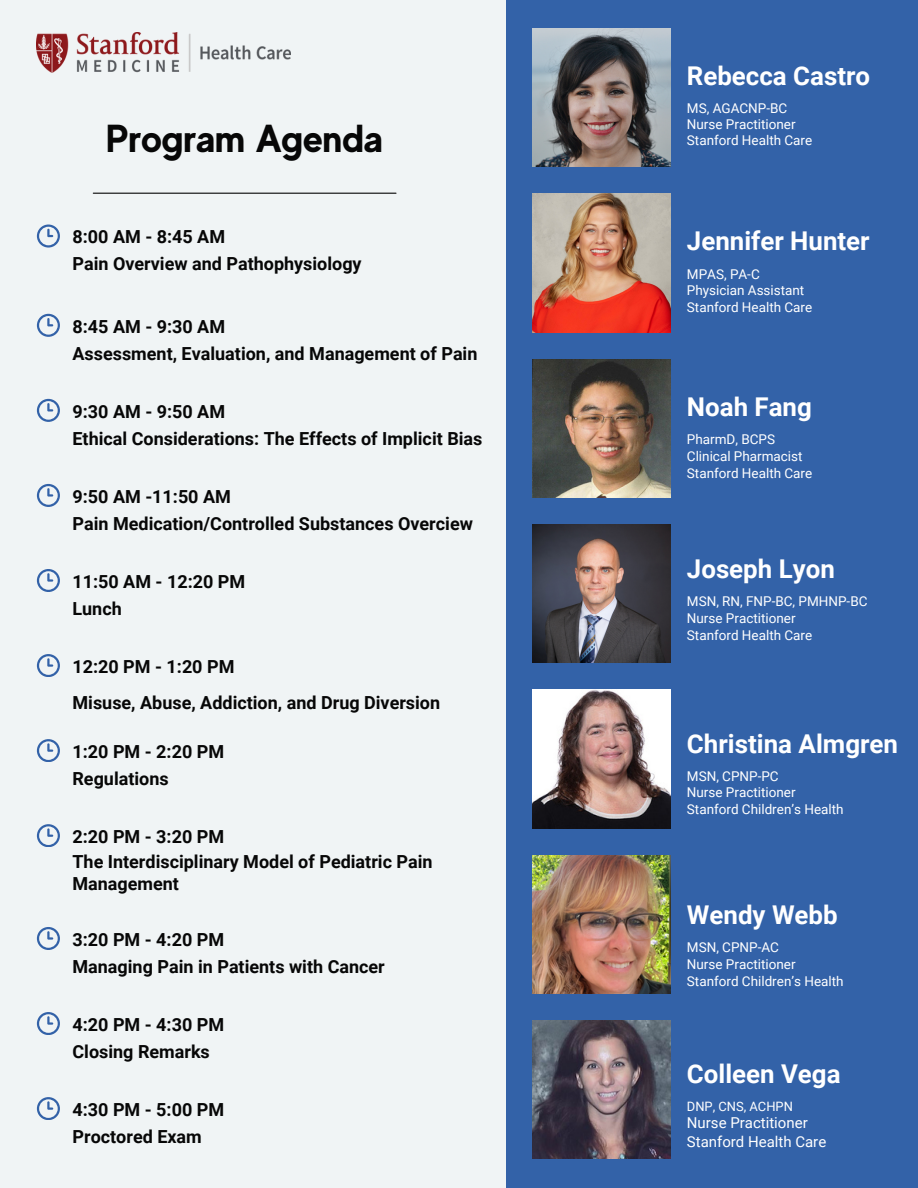
<style>
.page{position:relative;width:918px;height:1188px;background:#f0f4f5}
.page>*{position:absolute;margin:0;border:0;box-sizing:border-box;transform-origin:0 0}
.t1{font:700 39px "MADE Evolve Sans";color:#070707}
.t2{font:700 25.95px "Roboto";color:#fff}
.t3{font:700 18px/27px "Roboto";color:#070707}
.t4{font:15px/18.3px "Roboto";color:#fff}
.t5{font:13.5px/16.8px "Roboto";color:#fff}
.t6{font:12.9px "Roboto";color:#fff}
</style>
<div class="page">
<div style="left:507px;top:0;width:411px;height:1188px;background:#3362a8"></div>
<svg style="left:37px;top:225px;width:22px;height:22px"></svg>
<hr style="left:93px;top:193px;width:303px;height:1px;background:#070707">
<img style="left:532px;top:28px;width:139px;height:139px">
<img style="left:532px;top:194px;width:139px;height:138px">
<img style="left:532px;top:359px;width:139px;height:138px">
<img style="left:532px;top:524px;width:139px;height:139px">
<img style="left:532px;top:690px;width:139px;height:138px">
<img style="left:532px;top:855px;width:138px;height:139px">
<img style="left:532px;top:1020px;width:139px;height:139px">
<img style="left:37px;top:33px;width:253px;height:39px">
<svg style="left:37px;top:314px;width:22px;height:22px"></svg>
<svg style="left:37px;top:399px;width:22px;height:22px"></svg>
<svg style="left:37px;top:484px;width:22px;height:22px"></svg>
<svg style="left:37px;top:569px;width:22px;height:22px"></svg>
<svg style="left:37px;top:654px;width:22px;height:23px"></svg>
<svg style="left:37px;top:739px;width:22px;height:23px"></svg>
<svg style="left:37px;top:824px;width:22px;height:23px"></svg>
<svg style="left:37px;top:927px;width:22px;height:22px"></svg>
<svg style="left:37px;top:1012px;width:22px;height:23px"></svg>
<svg style="left:37px;top:1097px;width:22px;height:23px"></svg>
<h1 class="t1" style="left:106px;top:116px;width:279px">Program Agenda</h1>
<p class="t3" style="left:73px;top:224px;width:291px">8:00 AM - 8:45 AM<br>Pain Overview and Pathophysiology</p>
<p class="t3" style="left:73px;top:313px;width:407px">8:45 AM - 9:30 AM<br>Assessment, Evaluation, and Management of Pain</p>
<p class="t3" style="left:73px;top:399px;width:411px">9:30 AM - 9:50 AM<br>Ethical Considerations: The Effects of Implicit Bias</p>
<p class="t3" style="left:73px;top:483px;width:402px">9:50 AM -11:50 AM<br>Pain Medication/Controlled Substances Overciew</p>
<p class="t3" style="left:73px;top:568px;width:174px">11:50 AM - 12:20 PM<br>Lunch</p>
<p class="t3" style="left:73px;top:649px;width:369px;line-height:36px">12:20 PM - 1:20 PM<br>Misuse, Abuse, Addiction, and Drug Diversion</p>
<p class="t3" style="left:73px;top:738px;width:153px">1:20 PM - 2:20 PM<br>Regulations</p>
<p class="t3" style="left:73px;top:825px;width:362px;line-height:24.8px">2:20 PM - 3:20 PM<br>The Interdisciplinary Model of Pediatric Pain</p>
<p class="t3" style="left:73px;top:871px;width:108px">Management</p>
<p class="t3" style="left:73px;top:926px;width:314px">3:20 PM - 4:20 PM<br>Managing Pain in Patients with Cancer</p>
<p class="t3" style="left:73px;top:1011px;width:153px">4:20 PM - 4:30 PM<br>Closing Remarks</p>
<p class="t3" style="left:73px;top:1096px;width:153px">4:30 PM - 5:00 PM<br>Proctored Exam</p>
<h2 class="t2" style="left:687px;top:61px;width:185px">Rebecca Castro</h2>
<p class="t5" style="left:687px;top:100px;width:127px;line-height:16px">MS, AGACNP-BC<br>Nurse Practitioner<br>Stanford Health Care</p>
<h2 class="t2" style="left:687px;top:226px;width:184px">Jennifer Hunter</h2>
<p class="t5" style="left:687px;top:266px;width:127px">MPAS, PA-C<br>Physician Assistant<br>Stanford Health Care</p>
<h2 class="t2" style="left:687px;top:392px;width:126px">Noah Fang</h2>
<p class="t5" style="left:687px;top:431px;width:127px">PharmD, BCPS<br>Clinical Pharmacist<br>Stanford Health Care</p>
<h2 class="t2" style="left:687px;top:554px;width:149px">Joseph Lyon</h2>
<p class="t5" style="left:687px;top:593px;width:182px">MSN, RN, FNP-BC, PMHNP-BC<br>Nurse Practitioner<br>Stanford Health Care</p>
<h2 class="t2" style="left:687px;top:729px;width:213px">Christina Almgren</h2>
<p class="t5" style="left:687px;top:768px;width:158px">MSN, CPNP-PC<br>Nurse Practitioner<br>Stanford Children’s Health</p>
<h2 class="t2" style="left:687px;top:900px;width:152px">Wendy Webb</h2>
<p class="t5" style="left:687px;top:939px;width:158px">MSN, CPNP-AC<br>Nurse Practitioner<br>Stanford Children’s Health</p>
<h2 class="t2" style="left:687px;top:1059px;width:155px">Colleen Vega</h2>
<p class="t6" style="left:687px;top:1099px;width:107px">DNP, CNS, ACHPN</p>
<p class="t4" style="left:687px;top:1114px;width:141px">Nurse Practitioner<br>Stanford Health Care</p>
</div>
